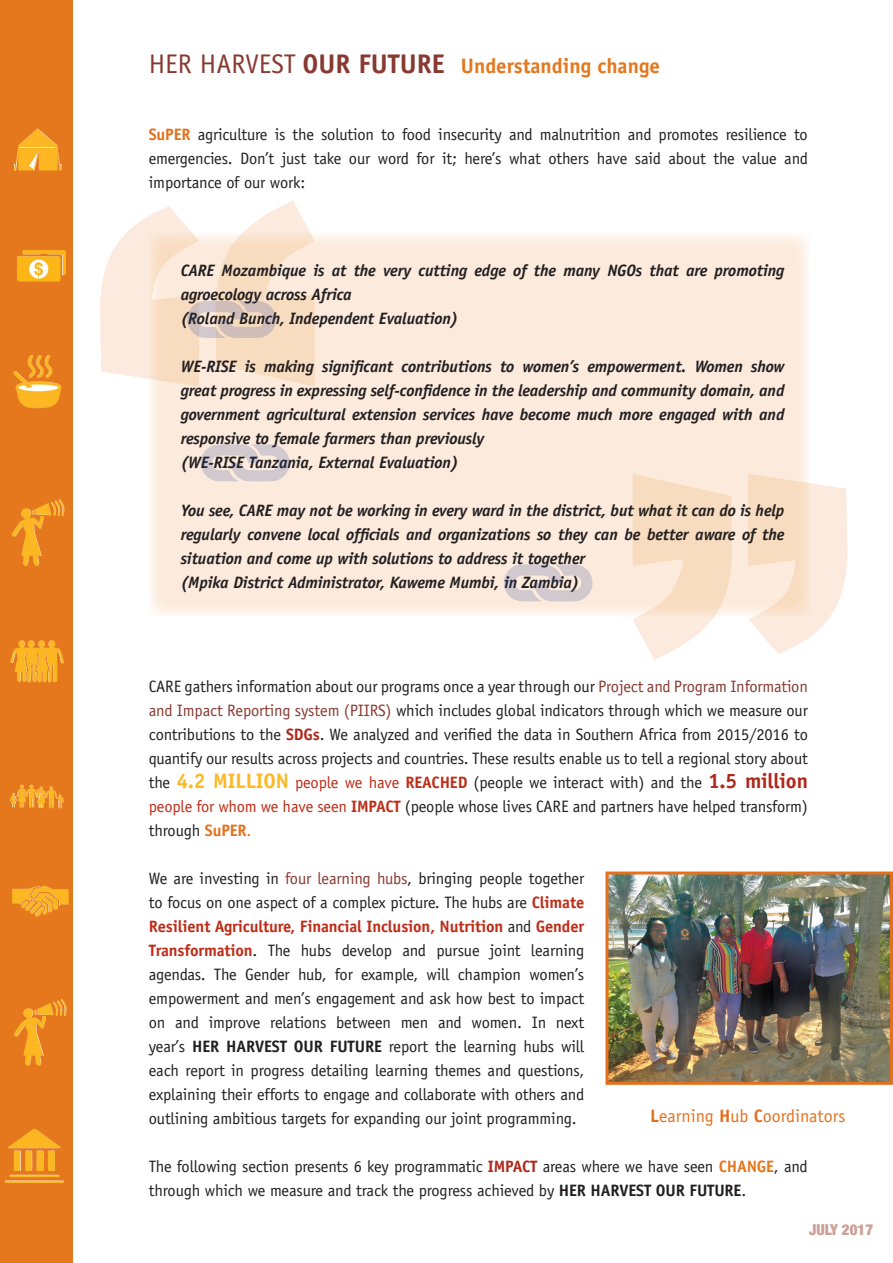
<style>
.page{position:relative;width:893px;height:1263px;background:#fff}
.page>*{position:absolute;margin:0;border:0;box-sizing:border-box;transform-origin:0 0}
.t1{font:700 21px "Officina Sans Std";color:#e5771d}
.t2{font:18px "Officina Sans Std";color:#e4701e}
.t3{font:16.5px/24px "Officina Sans Std";letter-spacing:-.01em;color:#231f20;text-align:justify}
.t4{font:italic 700 16.5px/24px "Officina Sans Std";letter-spacing:-.01em;color:#231f20}
.t5{font:900 condensed 15px "Helvetica Neue";color:#cca096}
.s1{font-weight:400;font-size:27px;color:#883a32}
.s2{font-size:27px;color:#883a32}
.s3{font-weight:700;color:#e4701e}
.s4{color:#883a32}
.s5{font-weight:700;color:#af281a}
.s6{font-weight:700;font-size:21px;color:#fcb825}
.s7{color:#be2d18}
.s8{font-weight:700;color:#be2d18}
.s9{font-weight:700;font-size:21px;color:#af281a}
.s10{color:#e4701e}
.s11{font-weight:700}
.s12{font-weight:700;color:#e5771d}
</style>
<div class="page">
<div style="left:0;top:0;width:72px;height:1263px;background:#e5771d"></div>
<img style="left:14px;top:128px;width:36px;height:43px">
<img style="left:22px;top:250px;width:44px;height:25px">
<img style="left:28px;top:355px;width:25px;height:23px">
<img style="left:10px;top:641px;width:23px;height:41px">
<img style="left:16px;top:785px;width:15px;height:23px">
<img style="left:37px;top:786px;width:15px;height:22px">
<img style="left:21px;top:499px;width:44px;height:20px">
<img style="left:12px;top:885px;width:37px;height:29px">
<img style="left:8px;top:1129px;width:53px;height:19px">
<img style="left:23px;top:999px;width:44px;height:20px">
<svg style="left:633px;top:483px;width:214px;height:177px"></svg>
<svg style="left:150px;top:235px;width:660px;height:382px;background:#fbeada"></svg>
<img style="left:609px;top:875px;width:280px;height:206px">
<div style="left:605px;top:871px;width:288px;height:214px;border:3px solid #e4701e"></div>
<svg style="left:100px;top:201px;width:215px;height:186px"></svg>
<svg style="left:196px;top:444px;width:97px;height:37px;background:#e2d6d3"></svg>
<svg style="left:499px;top:564px;width:97px;height:37px;background:#e2d6d3"></svg>
<p class="t1" style="left:149px;top:52px;width:513px"><span class="s1">HER HARVEST</span> <span class="s2">OUR FUTURE</span> Understanding change</p>
<p class="t3" style="left:149px;top:122px;width:661px"><span class="s3">SuPER</span> agriculture is the solution to food insecurity and malnutrition and promotes resilience to emergencies. Don’t just take our word for it; here’s what others have said about the value and importance of our work:</p>
<p class="t4" style="left:181px;top:258px;width:605px">CARE Mozambique is at the very cutting edge of the many NGOs that are promoting agroecology across Africa<br>(Roland Bunch, Independent Evaluation)</p>
<p class="t4" style="left:181px;top:354px;width:605px">WE-RISE is making significant contributions to women’s empowerment. Women show great progress in expressing self-confidence in the leadership and community domain, and government agricultural extension services have become much more engaged with and responsive to female farmers than previously<br>(WE-RISE Tanzania, External Evaluation)</p>
<p class="t4" style="left:181px;top:498px;width:605px">You see, CARE may not be working in every ward in the district, but what it can do is help regularly convene local officials and organizations so they can be better aware of the situation and come up with solutions to address it together<br>(Mpika District Administrator, Kaweme Mumbi, in Zambia)</p>
<p class="t3" style="left:149px;top:674px;width:661px">CARE gathers information about our programs once a year through our <span class="s4">Project and Program Information and Impact Reporting system (PIIRS)</span> which includes global indicators through which we measure our contributions to the <span class="s5">SDGs</span>. We analyzed and verified the data in Southern Africa from 2015/2016 to quantify our results across projects and countries. These results enable us to tell a regional story about the <span class="s6">4.2 MILLION</span> <span class="s7">people we have</span> <span class="s8">REACHED</span> (people we interact with) and the <span class="s9">1.5 million </span><span class="s7">people for whom we have seen</span> <span class="s8">IMPACT</span> (people whose lives CARE and partners have helped transform) through <span class="s3">SuPER</span><span class="s10">.</span></p>
<p class="t3" style="left:149px;top:866px;width:437px">We are investing in <span class="s4">four learning hubs</span>, bringing people together to focus on one aspect of a complex picture. The hubs are <span class="s8">Climate Resilient Agriculture, Financial Inclusion, Nutrition</span> and <span class="s8">Gender Transformation</span>. The hubs develop and pursue joint learning agendas. The Gender hub, for example, will champion women’s empowerment and men’s engagement and ask how best to impact on and improve relations between men and women. In next year’s <span class="s11">HER HARVEST OUR FUTURE</span> report the learning hubs will each report in progress detailing learning themes and questions, explaining their efforts to engage and collaborate with others and outlining ambitious targets for expanding our joint programming.</p>
<p class="t3" style="left:149px;top:1154px;width:660px">The following section presents 6 key programmatic <span class="s5">IMPACT</span> areas where we have seen <span class="s12">CHANGE</span>, and through which we measure and track the progress achieved by <span class="s11">HER HARVEST OUR FUTURE</span>.</p>
<p class="t2" style="left:650px;top:1105px;width:197px"><span class="s11">L</span>earning <span class="s11">H</span>ub <span class="s11">C</span>oordinators</p>
<p class="t5" style="left:809px;top:1217px;width:66px">JULY 2017</p>
</div>
